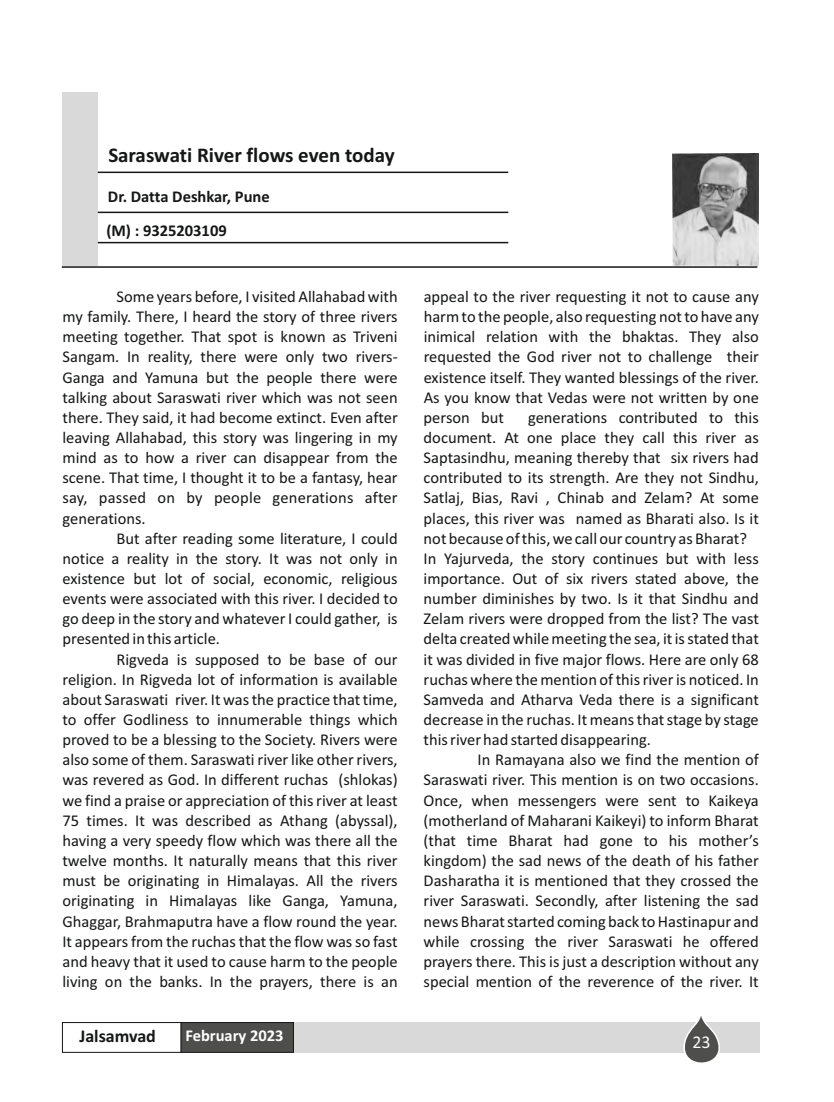
<style>
.page{position:relative;width:834px;height:1102px;background:#fff}
.page>*{position:absolute;margin:0;border:0;box-sizing:border-box;transform-origin:0 0}
.t1{font:700 21px "Calibri";color:#151616}
.t2{font:700 18px "Calibri";color:#151616}
.t3{font:18px "Calibri";color:#fff}
.t4{font:16.5px/20.1px "Calibri";color:#151616;text-align:justify}
.t5{font:700 16.5px "Calibri";color:#151616}
.t6{font:700 16.5px "Calibri";color:#fff}
</style>
<div class="page">
<div style="left:62px;top:1022px;width:119px;height:30px;background:#fff;border:1px solid #151616"></div>
<div style="left:181px;top:1022px;width:578px;height:31px;background:#d9d9da"></div>
<svg style="left:683px;top:1016px;width:37px;height:47px"></svg>
<div style="left:181px;top:1022px;width:113px;height:30px;background:#4e4e4d;border:1px solid #151616"></div>
<hr style="left:62px;top:266px;width:695px;height:2px;background:#151616">
<div style="left:62px;top:92px;width:36px;height:174px;background:#d9d9da"></div>
<hr style="left:98px;top:172px;width:410px;height:1px;background:#151616">
<hr style="left:98px;top:242px;width:410px;height:1px;background:#151616">
<hr style="left:98px;top:212px;width:410px;height:1px;background:#151616">
<img style="left:672px;top:153px;width:86px;height:112px">
<p class="t1" style="left:108px;top:146px;width:288px">Saraswati River flows even today</p>
<p class="t5" style="left:108px;top:190px;width:163px">Dr. Datta Deshkar, Pune</p>
<p class="t5" style="left:106px;top:223px;width:122px">(M) : 9325203109</p>
<p class="t4" style="left:62px;top:288px;width:337px;text-indent:54px">Some years before, I visited Allahabad with my family. There, I heard the story of three rivers meeting together. That spot is known as Triveni Sangam. In reality, there were only two rivers-Ganga and Yamuna but the people there were talking about Saraswati river which was not seen there. They said, it had become extinct. Even after leaving Allahabad, this story was lingering in my mind as to how a river can disappear from the scene. That time, I thought it to be a fantasy, hear say, passed on by people generations after generations.</p>
<p class="t4" style="left:62px;top:529px;width:337px;text-indent:54px">But after reading some literature, I could notice a reality in the story. It was not only in existence but lot of social, economic, religious events were associated with this river. I decided to go deep in the story and whatever I could gather, is presented in this article.</p>
<p class="t4" style="left:62px;top:650px;width:337px;text-indent:54px">Rigveda is supposed to be base of our religion. In Rigveda lot of information is available about Saraswati river. It was the practice that time, to offer Godliness to innumerable things which proved to be a blessing to the Society. Rivers were also some of them. Saraswati river like other rivers, was revered as God. In different ruchas (shlokas) we find a praise or appreciation of this river at least 75 times. It was described as Athang (abyssal), having a very speedy flow which was there all the twelve months. It naturally means that this river must be originating in Himalayas. All the rivers originating in Himalayas like Ganga, Yamuna, Ghaggar, Brahmaputra have a flow round the year.<br>It appears from the ruchas that the flow was so fast and heavy that it used to cause harm to the people living on the banks. In the prayers, there is an</p>
<p class="t2" style="left:79px;top:1028px;width:78px">Jalsamvad</p>
<p class="t6" style="left:185px;top:1029px;width:100px">February 2023</p>
<p class="t4" style="left:424px;top:288px;width:337px">appeal to the river requesting it not to cause any harm to the people, also requesting not to have any inimical relation with the bhaktas. They also requested the God river not to challenge their existence itself. They wanted blessings of the river.<br>As you know that Vedas were not written by one person but</p>
<p class="t4" style="left:423px;top:408px;width:337px;text-align:left;text-indent:104px">generations contributed to this document. At one place they call this river as Saptasindhu, meaning thereby that six rivers had contributed to its strength. Are they not Sindhu, Satlaj, Bias, Ravi , Chinab and Zelam? At some places, this river was named as Bharati also. Is it not because of this, we call our country as Bharat?<br>In Yajurveda, the story continues but with less importance. Out of six rivers stated above, the number diminishes by two. Is it that Sindhu and Zelam rivers were dropped from the list? The vast delta created while meeting the sea, it is stated that it was divided in five major flows. Here are only 68 ruchas where the mention of this river is noticed. In Samveda and Atharva Veda there is a significant decrease in the ruchas. It means that stage by stage this river had started disappearing.</p>
<p class="t4" style="left:423px;top:751px;width:337px;text-indent:54px">In Ramayana also we find the mention of Saraswati river. This mention is on two occasions.<br>Once, when messengers were sent to Kaikeya (motherland of Maharani Kaikeyi) to inform Bharat (that time Bharat had gone to his mother’s kingdom) the sad news of the death of his father Dasharatha it is mentioned that they crossed the river Saraswati. Secondly, after listening the sad news Bharat started coming back to Hastinapur and while crossing the river Saraswati he offered prayers there. This is just a description without any special mention of the reverence of the river. It</p>
<p class="t3" style="left:692px;top:1034px;width:20px">23</p>
</div>
